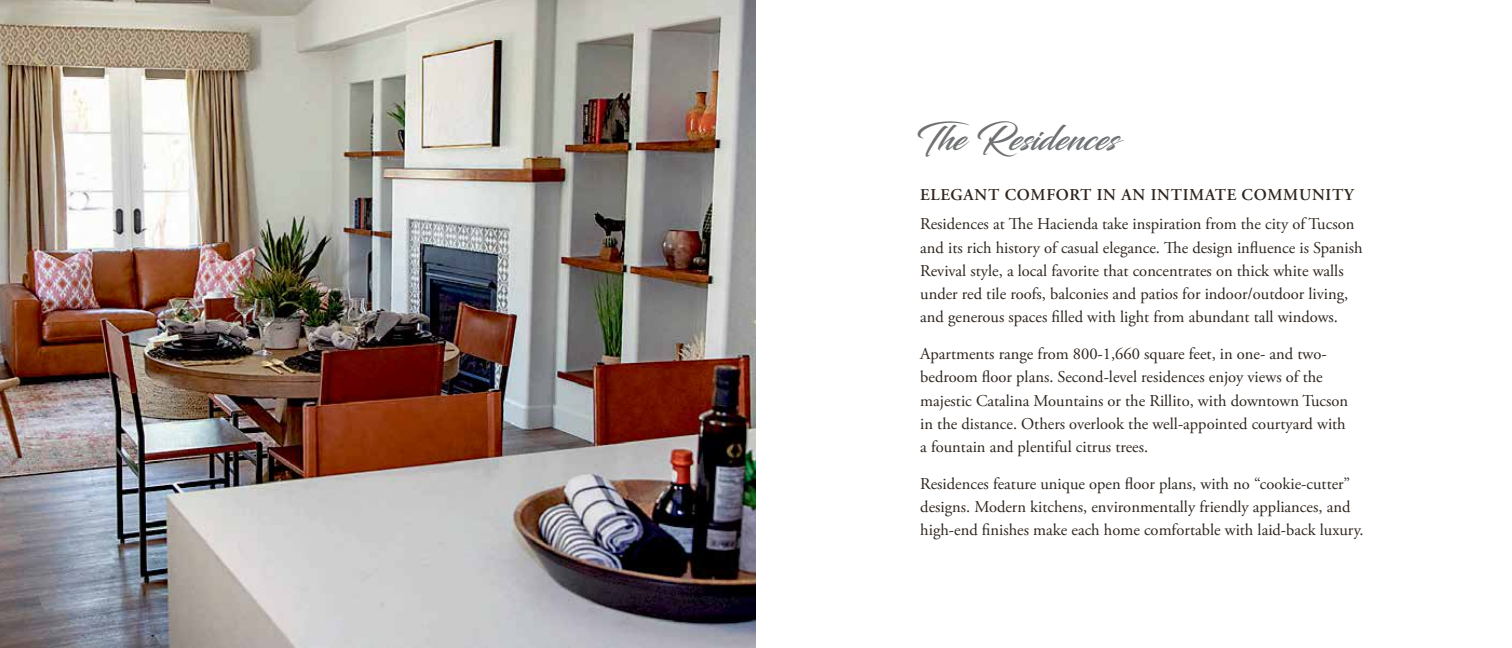
<style>
.page{position:relative;width:1512px;height:648px;background:#fff}
.page>*{position:absolute;margin:0;border:0;box-sizing:border-box;transform-origin:0 0}
.t1{font:34.5px "Blacksword";color:#6f7173}
.t2{font:16.5px/23.2px "Adobe Garamond Pro";color:#2e251e}
.t3{font:600 16.5px "Adobe Garamond Pro";letter-spacing:.04em;color:#2e251e}
</style>
<div class="page">
<img style="left:0;top:0;width:756px;height:648px">
<h1 class="t1" style="left:916px;top:118px;width:204px">The Residences</h1>
<p class="t3" style="left:920px;top:185px;width:435px">ELEGANT COMFORT IN AN INTIMATE COMMUNITY</p>
<p class="t2" style="left:920px;top:213px;width:444px">Residences at The Hacienda take inspiration from the city of Tucson and its rich history of casual elegance. The design influence is Spanish Revival style, a local favorite that concentrates on thick white walls under red tile roofs, balconies and patios for indoor/outdoor living, and generous spaces filled with light from abundant tall windows.</p>
<p class="t2" style="left:920px;top:343px;width:429px">Apartments range from 800-1,660 square feet, in one- and two&shy;bedroom floor plans. Second-level residences enjoy views of the majestic Catalina Mountains or the Rillito, with downtown Tucson in the distance. Others overlook the well-appointed courtyard with a fountain and plentiful citrus trees.</p>
<p class="t2" style="left:920px;top:473px;width:445px">Residences feature unique open floor plans, with no “cookie-cutter” designs. Modern kitchens, environmentally friendly appliances, and high-end finishes make each home comfortable with laid-back luxury.</p>
</div>
